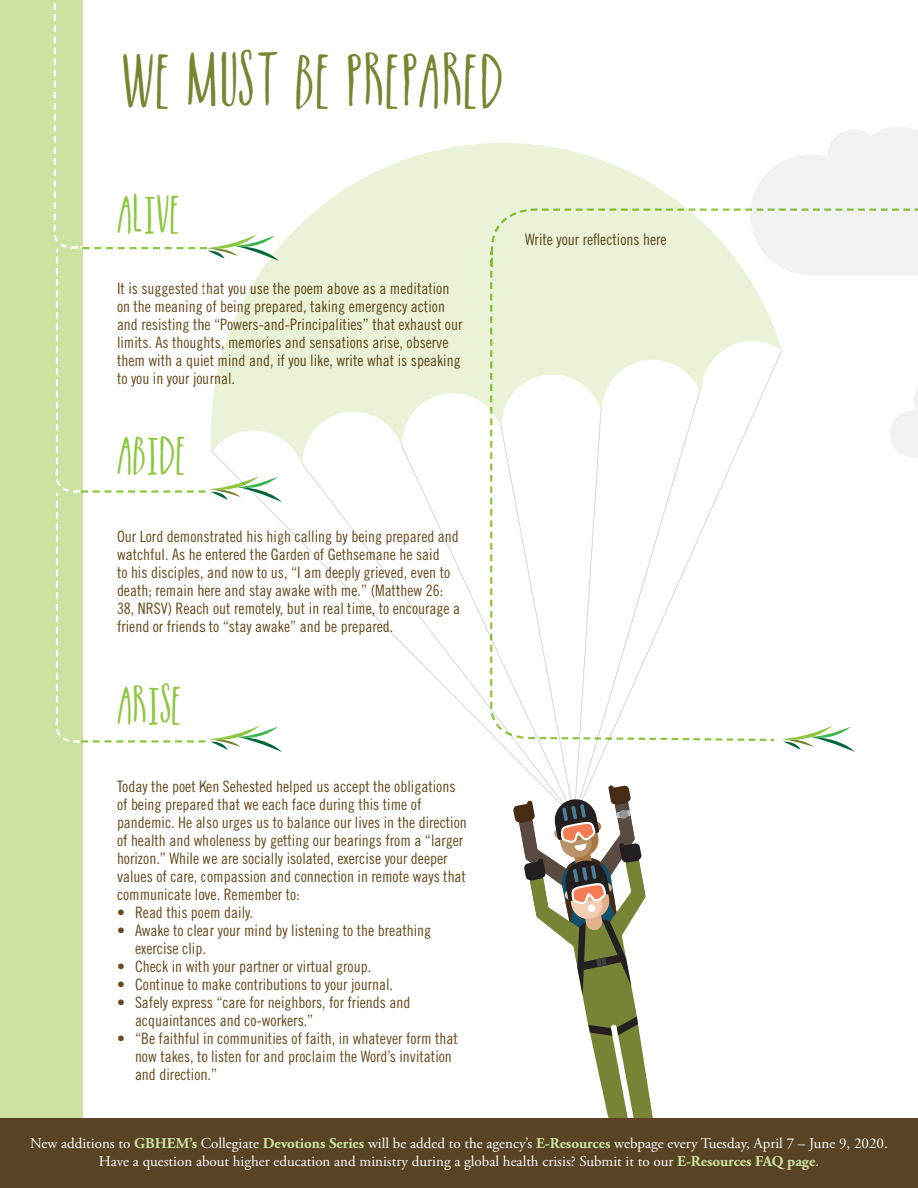
<style>
.page{position:relative;width:918px;height:1188px;background:#fff}
.page>*{position:absolute;margin:0;border:0;box-sizing:border-box;transform-origin:0 0}
.t1{font:42.9px "Supernova";color:#778430}
.t2{font:30px "Supernova";color:#8dc63f}
.t3{font:15.75px/18px "Trade Gothic LT Std Cn 18";color:#67491d}
.t4{font:15px/18px "Adobe Garamond Pro";color:#fff;text-align:center}
.s1{font-weight:700;color:#cbe2a0}
</style>
<div class="page">
<div style="left:0;top:0;width:82px;height:1188px;background:#cbe2a0"></div>
<svg style="left:782px;top:725px;width:73px;height:27px"></svg>
<svg style="left:782px;top:127px;width:136px;height:148px"></svg>
<svg style="left:602px;top:464px;width:99px;height:292px"></svg>
<svg style="left:574px;top:407px;width:28px;height:411px"></svg>
<svg style="left:301px;top:464px;width:274px;height:321px"></svg>
<svg style="left:282px;top:143px;width:500px;height:321px;fill:#eaf3d8"></svg>
<svg style="left:53px;top:0;width:229px;height:752px"></svg>
<svg style="left:890px;top:388px;width:28px;height:69px"></svg>
<svg style="left:513px;top:785px;width:140px;height:333px"></svg>
<div style="left:619px;top:810px;width:9px;height:9px;background:#939598;border-radius:50%"></div>
<div style="left:0;top:1118px;width:918px;height:70px;background:#584324"></div>
<h1 class="t1" style="left:122px;top:51px;width:384px">WE MUST BE PREPARED</h1>
<h2 class="t2" style="left:117px;top:193px;width:65px">ALIVE</h2>
<p class="t3" style="left:117px;top:279px;width:347px">It is suggested that you use the poem above as a meditation on the meaning of being prepared, taking emergency action and resisting the “Powers-and-Principalities” that exhaust our limits. As thoughts, memories and sensations arise, observe them with a quiet mind and, if you like, write what is speaking to you in your journal.</p>
<h2 class="t2" style="left:117px;top:434px;width:71px">ABIDE</h2>
<p class="t3" style="left:117px;top:527px;width:345px">Our Lord demonstrated his high calling by being prepared and watchful. As he entered the Garden of Gethsemane he said<br>to his disciples, and now to us, “I am deeply grieved, even to death; remain here and stay awake with me.” (Matthew 26:<br>38, NRSV) Reach out remotely, but in real time, to encourage a friend or friends to “stay awake” and be prepared.</p>
<h2 class="t2" style="left:117px;top:684px;width:67px">ARISE</h2>
<p class="t3" style="left:117px;top:777px;width:351px">Today the poet Ken Sehested helped us accept the obligations of being prepared that we each face during this time of pandemic. He also urges us to balance our lives in the direction of health and wholeness by getting our bearings from a “larger horizon.” While we are socially isolated, exercise your deeper values of care, compassion and connection in remote ways that communicate love. Remember to:</p>
<p class="t3" style="left:117px;top:903px;width:138px">• Read this poem daily.</p>
<p class="t3" style="left:135px;top:921px;width:298px;text-indent:-18px">• Awake to clear your mind by listening to the breathing exercise clip.</p>
<p class="t3" style="left:117px;top:957px;width:256px">• Check in with your partner or virtual group.</p>
<p class="t3" style="left:117px;top:975px;width:278px">• Continue to make contributions to your journal.</p>
<p class="t3" style="left:135px;top:993px;width:277px;text-indent:-18px">• Safely express “care for neighbors, for friends and acquaintances and co-workers.”</p>
<p class="t3" style="left:135px;top:1029px;width:324px;text-indent:-18px">• “Be faithful in communities of faith, in whatever form that now takes, to listen for and proclaim the Word’s invitation and direction.”</p>
<p class="t3" style="left:525px;top:230px;width:143px">Write your reflections here</p>
<p class="t4" style="left:30px;top:1135px;width:859px">New additions to <span class="s1">GBHEM’s</span> Collegiate <span class="s1">Devotions Series</span> will be added to the agency’s <span class="s1">E-Resources</span> webpage every Tuesday, April 7 – June 9, 2020.<br>Have a question about higher education and ministry during a global health crisis? Submit it to our <span class="s1">E-Resources FAQ page</span>.</p>
</div>
